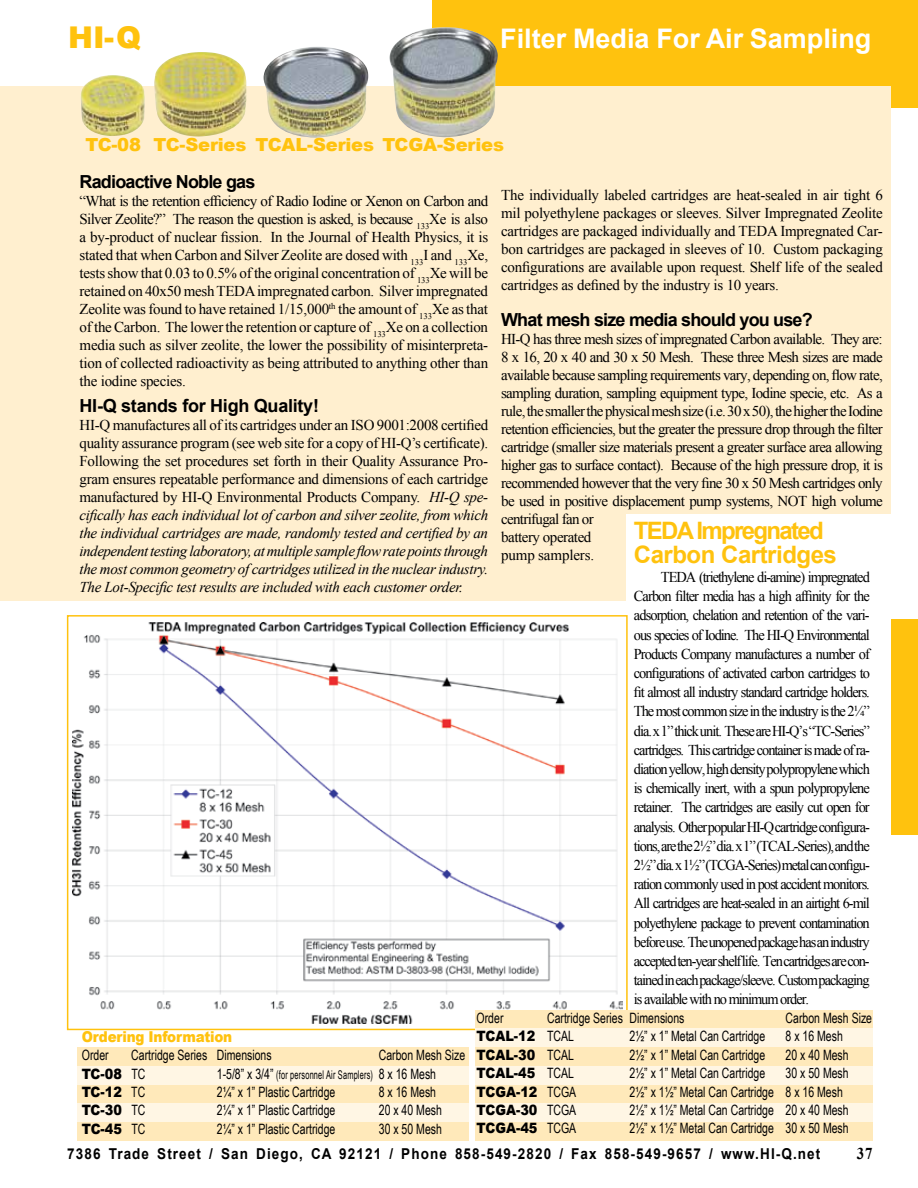
<style>
.page{position:relative;width:918px;height:1188px;background:#fff}
.page>*{position:absolute;margin:0;border:0;box-sizing:border-box;transform-origin:0 0}
.t1{font:900 30px "Arial";color:#ffc20e}
.t2{font:700 27px "Arial";color:#fff}
.t3{font:700 24px/24px "Arial";letter-spacing:-.02em;color:#ffc20e}
.t4{font:700 18px "Arial";letter-spacing:-.045em;color:#000}
.t5{font:900 18px "Arial";letter-spacing:-.01em;color:#ffc20e}
.t6{font:700 18px "Arial";letter-spacing:-.015em;color:#000}
.t7{font:700 16.5px "Times New Roman";color:#000;scale:.9 1}
.t8{font:15px/18px "Times New Roman";letter-spacing:-.045em;color:#000;text-align:justify}
.t9{font:15px/19.2px "Times New Roman";letter-spacing:-.045em;color:#000;text-align:justify;scale:.96 1}
.t10{font:italic 15px/18px "Times New Roman";letter-spacing:-.02em;color:#000;text-align:justify}
.t11{font:700 15px "Arial";letter-spacing:.08em;color:#000;scale:.9 1}
.t12{font:900 15px "Arial";letter-spacing:-.015em;color:#ffc20e;scale:.9 1}
.t13{font:14.25px "Arial Narrow";color:#000;scale:.9 1}
.t14{font:900 14.25px "Arial";color:#000;scale:.9 1}
.t15{font:12px "Arial Narrow";letter-spacing:.02em;color:#000;scale:.75 1}
.s1{font-style:normal}
.s2{font-family:"Arial Narrow";font-weight:400}
.s3{font-size:14.25px}
</style>
<div class="page">
<div style="left:432px;top:0;width:486px;height:108px;background:#ffc20e"></div>
<div style="left:891px;top:619px;width:27px;height:216px;background:#ffc20e"></div>
<div style="left:0;top:86px;width:891px;height:515px;background:#ffefcf"></div>
<div style="left:67px;top:615px;width:561px;height:415px;border:2px solid #ffc20e"></div>
<img style="left:73px;top:623px;width:550px;height:401px">
<div style="left:77px;top:1047px;width:392px;height:19px;background:#ffe9ba"></div>
<div style="left:77px;top:1066px;width:392px;height:19px;background:#fff6e4"></div>
<div style="left:77px;top:1085px;width:392px;height:18px;background:#ffe9ba"></div>
<div style="left:77px;top:1122px;width:392px;height:19px;background:#ffe9ba"></div>
<div style="left:77px;top:1103px;width:392px;height:19px;background:#fff6e4"></div>
<div style="left:475px;top:1010px;width:397px;height:19px;background:#ffe9ba"></div>
<div style="left:475px;top:1028px;width:397px;height:19px;background:#fff6e4"></div>
<div style="left:475px;top:1047px;width:397px;height:19px;background:#ffe9ba"></div>
<div style="left:475px;top:1084px;width:397px;height:19px;background:#ffe9ba"></div>
<div style="left:475px;top:1066px;width:397px;height:19px;background:#fff6e4"></div>
<div style="left:475px;top:1122px;width:397px;height:19px;background:#ffe9ba"></div>
<div style="left:475px;top:1103px;width:397px;height:19px;background:#fff6e4"></div>
<img style="left:81px;top:75px;width:64px;height:61px">
<img style="left:154px;top:52px;width:92px;height:85px">
<img style="left:389px;top:27px;width:109px;height:110px">
<img style="left:264px;top:47px;width:104px;height:91px">
<div style="left:626px;top:515px;width:270px;height:95px;background:#fff"></div>
<h1 class="t1" style="left:68px;top:21px;width:74px">HI-Q</h1>
<h2 class="t2" style="left:500px;top:24px;width:373px">Filter Media For Air Sampling</h2>
<p class="t5" style="left:85px;top:135px;width:420px">TC-08 TC-Series TCAL-Series TCGA-Series</p>
<p class="t8" style="left:501px;top:186px;width:383px">The individually labeled cartridges are heat-sealed in air tight 6 mil polyethylene packages or sleeves. Silver Impregnated Zeolite cartridges are packaged individually and TEDA Impregnated Car&shy;bon cartridges are packaged in sleeves of 10. Custom packaging configurations are available upon request. Shelf life of the sealed cartridges as defined by the industry is 10 years.</p>
<p class="t4" style="left:501px;top:310px;width:313px">What mesh size media should you use?</p>
<p class="t8" style="left:501px;top:330px;width:383px;text-align:left">HI-Q has three mesh sizes of impregnated Carbon available. They are:<br>8 x 16, 20 x 40 and 30 x 50 Mesh. These three Mesh sizes are made available because sampling requirements vary, depending on, flow rate, sampling duration, sampling equipment type, Iodine specie, etc. As a rule, the smaller the physical mesh size (i.e. 30 x 50), the higher the Iodine retention efficiencies, but the greater the pressure drop through the filter cartridge (smaller size materials present a greater surface area allowing higher gas to surface contact). Because of the high pressure drop, it is recommended however that the very fine 30 x 50 Mesh cartridges only be used in positive displacement pump systems, NOT high volume centrifugal fan or<br>battery operated<br>pump samplers.</p>
<p class="t4" style="left:80px;top:172px;width:177px">Radioactive Noble gas</p>
<p class="t8" style="left:80px;top:192px;width:410px">“What is the retention efficiency of Radio Iodine or Xenon on Carbon and Silver Zeolite?” The reason the question is asked, is because <sub>133</sub>Xe is also a by-product of nuclear fission. In the Journal of Health Physics, it is stated that when Carbon and Silver Zeolite are dosed with <sub>133</sub>I and <sub>133</sub>Xe, tests show that 0.03 to 0.5% of the original concentration of <sub>133</sub>Xe will be retained on 40x50 mesh TEDA impregnated carbon. Silver impregnated Zeolite was found to have retained 1/15,000<sup>th</sup> the amount of <sub>133</sub>Xe as that of the Carbon. The lower the retention or capture of <sub>133</sub>Xe on a collection media such as silver zeolite, the lower the possibility of misinterpreta&shy;tion of collected radioactivity as being attributed to anything other than the iodine species.</p>
<p class="t6" style="left:80px;top:396px;width:241px">HI-Q stands for High Quality!</p>
<p class="t10" style="left:80px;top:416px;width:410px"><span class="s1">HI-Q manufactures all of its cartridges under an ISO 9001:2008 certified quality assurance program (see web site for a copy of HI-Q’s certificate).<br>Following the set procedures set forth in their Quality Assurance Pro&shy;gram ensures repeatable performance and dimensions of each cartridge manufactured by HI-Q Environmental Products Company.</span> HI-Q spe&shy;cifically has each individual lot of carbon and silver zeolite, from which the individual cartridges are made, randomly tested and certified by an independent testing laboratory, at multiple sample flow rate points through the most common geometry of cartridges utilized in the nuclear industry.<br>The Lot-Specific test results are included with each customer order.</p>
<h3 class="t3" style="left:634px;top:518px;width:205px">TEDA Impregnated<br>Carbon Cartridges</h3>
<p class="t9" style="left:634px;top:567px;width:247px;text-indent:27px">TEDA (triethylene di-amine) impregnated Carbon filter media has a high affinity for the adsorption, chelation and retention of the vari&shy;ous species of Iodine. The HI-Q Environmental Products Company manufactures a number of configurations of activated carbon cartridges to fit almost all industry standard cartridge holders.<br>The most common size in the industry is the 2¼” dia. x 1” thick unit. These are HI-Q’s “TC-Series” cartridges. This cartridge container is made of ra&shy;diation yellow, high density polypropylene which is chemically inert, with a spun polypropylene retainer. The cartridges are easily cut open for analysis. Other popular HI-Q cartridge configura&shy;tions, are the 2½” dia. x 1” (TCAL-Series), and the 2½” dia. x 1½” (TCGA-Series) metal can configu&shy;ration commonly used in post accident monitors.<br>All cartridges are heat-sealed in an airtight 6-mil polyethylene package to prevent contamination before use. The unopened package has an industry accepted ten-year shelf life. Ten cartridges are con&shy;tained in each package/sleeve. Custom packaging is available with no minimum order.</p>
<p class="t12" style="left:82px;top:1028px;width:169px">Ordering Information</p>
<p class="t13" style="left:82px;top:1047px;width:31px">Order</p>
<p class="t13" style="left:131px;top:1047px;width:158px">Cartridge Series Dimensions</p>
<p class="t13" style="left:379px;top:1047px;width:98px">Carbon Mesh Size</p>
<p class="t14" style="left:82px;top:1066px;width:72px">TC-08 <span class="s2">TC</span></p>
<p class="t15" style="left:217px;top:1068px;width:294px"><span class="s3">1-5/8” x 3/4”</span> (for personnel Air Samplers) <span class="s3">8 x 16 Mesh</span></p>
<p class="t14" style="left:82px;top:1084px;width:72px">TC-12 <span class="s2">TC</span></p>
<p class="t13" style="left:217px;top:1084px;width:133px">2¼” x 1” Plastic Cartridge</p>
<p class="t13" style="left:379px;top:1084px;width:65px">8 x 16 Mesh</p>
<p class="t14" style="left:82px;top:1102px;width:72px">TC-30 <span class="s2">TC</span></p>
<p class="t13" style="left:217px;top:1102px;width:133px">2¼” x 1” Plastic Cartridge</p>
<p class="t13" style="left:379px;top:1102px;width:72px">20 x 40 Mesh</p>
<p class="t14" style="left:82px;top:1121px;width:72px">TC-45 <span class="s2">TC</span></p>
<p class="t13" style="left:217px;top:1121px;width:133px">2¼” x 1” Plastic Cartridge</p>
<p class="t13" style="left:379px;top:1121px;width:72px">30 x 50 Mesh</p>
<p class="t13" style="left:477px;top:1010px;width:31px">Order</p>
<p class="t13" style="left:547px;top:1010px;width:154px">Cartridge Series Dimensions</p>
<p class="t13" style="left:786px;top:1010px;width:98px">Carbon Mesh Size</p>
<p class="t14" style="left:477px;top:1028px;width:110px">TCAL-12 <span class="s2">TCAL</span></p>
<p class="t13" style="left:630px;top:1028px;width:152px">2½” x 1” Metal Can Cartridge</p>
<p class="t13" style="left:786px;top:1028px;width:65px">8 x 16 Mesh</p>
<p class="t14" style="left:477px;top:1047px;width:110px">TCAL-30 <span class="s2">TCAL</span></p>
<p class="t13" style="left:630px;top:1046px;width:152px">2½” x 1” Metal Can Cartridge</p>
<p class="t13" style="left:786px;top:1046px;width:72px">20 x 40 Mesh</p>
<p class="t14" style="left:477px;top:1065px;width:110px">TCAL-45 <span class="s2">TCAL</span></p>
<p class="t13" style="left:630px;top:1065px;width:152px">2½” x 1” Metal Can Cartridge</p>
<p class="t13" style="left:786px;top:1065px;width:72px">30 x 50 Mesh</p>
<p class="t14" style="left:477px;top:1084px;width:112px">TCGA-12 <span class="s2">TCGA</span></p>
<p class="t13" style="left:630px;top:1083px;width:238px">2½” x 1½” Metal Can Cartridge 8 x 16 Mesh</p>
<p class="t14" style="left:477px;top:1102px;width:112px">TCGA-30 <span class="s2">TCGA</span></p>
<p class="t13" style="left:630px;top:1102px;width:245px">2½” x 1½” Metal Can Cartridge 20 x 40 Mesh</p>
<p class="t14" style="left:477px;top:1120px;width:112px">TCGA-45 <span class="s2">TCGA</span></p>
<p class="t13" style="left:630px;top:1120px;width:245px">2½” x 1½” Metal Can Cartridge 30 x 50 Mesh</p>
<p class="t11" style="left:67px;top:1145px;width:838px">7386 Trade Street / San Diego, CA 92121 / Phone 858-549-2820 / Fax 858-549-9657 / www.HI-Q.net</p>
<p class="t7" style="left:857px;top:1144px;width:19px">37</p>
</div>
